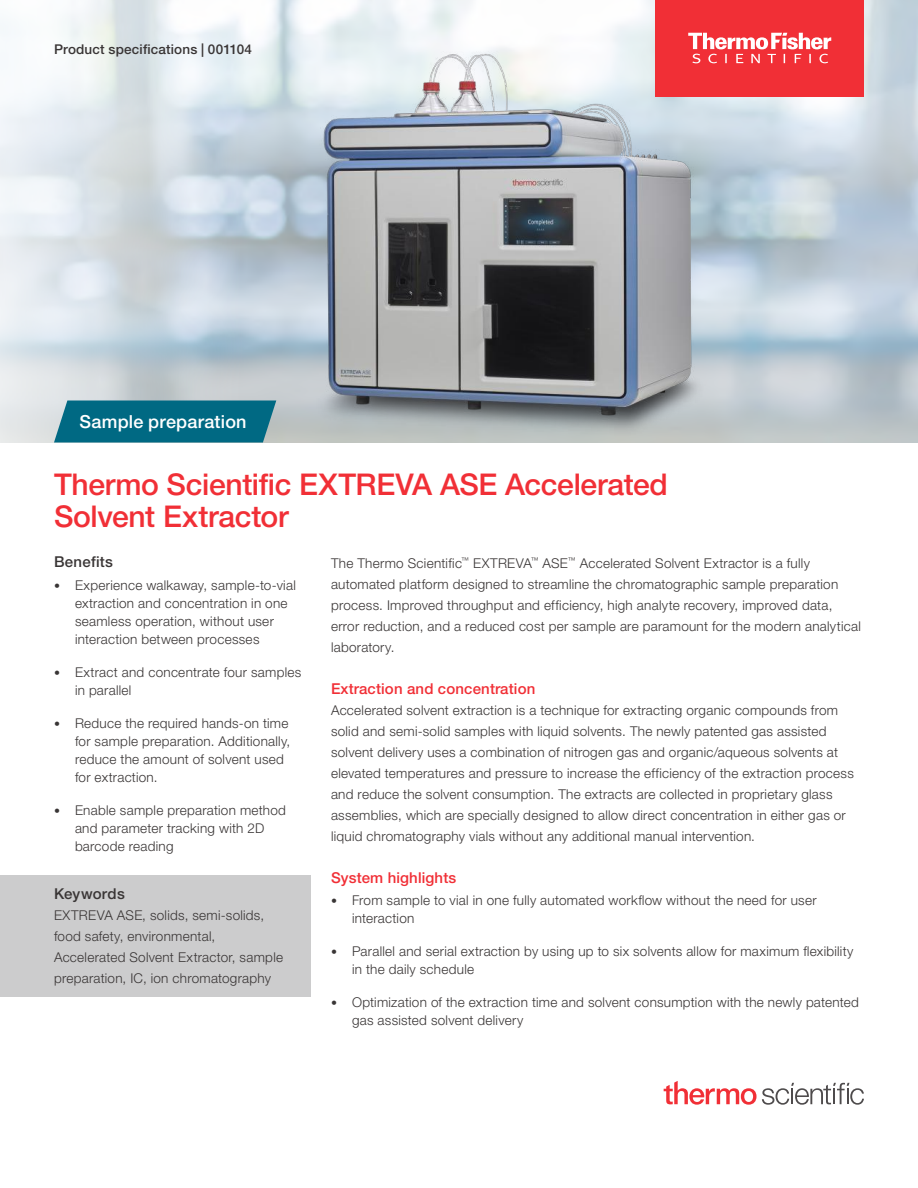
<style>
.page{position:relative;width:918px;height:1188px;background:#fff}
.page>*{position:absolute;margin:0;border:0;box-sizing:border-box;transform-origin:0 0}
.t1{font:500 30px/31.5px "Helvetica Neue LTW1 G";letter-spacing:-.01em;color:#f12f36}
.t2{font:500 18px "Helvetica Neue LTW1 G";letter-spacing:.01em;color:#fff}
.t3{font:500 15px "Helvetica Neue LTW1 G";letter-spacing:.01em;color:#f12f36}
.t4{font:500 15px "Helvetica Neue LTW1 G";letter-spacing:.02em;color:#393535}
.t5{font:300 13.5px/21px "Helvetica Neue LTW1 G";letter-spacing:.02em;color:#393535}
.t6{font:500 13.5px "Helvetica Neue LTW1 G";letter-spacing:.015em;color:#393535}
.s1{font-size:12px}
</style>
<div class="page">
<img style="left:0;top:0;width:918px;height:442px">
<img style="left:310px;top:28px;width:485px;height:415px">
<div style="left:0;top:875px;width:310px;height:122px;background:#cccccd"></div>
<svg style="left:54px;top:400px;width:222px;height:42px;background:#0e7088"></svg>
<div style="left:656px;top:0;width:208px;height:96px;background:#f12f36"></div>
<svg style="left:688px;top:33px;width:143px;height:30px"></svg>
<svg style="left:664px;top:1081px;width:200px;height:24px"></svg>
<p class="t6" style="left:54px;top:41px;width:199px">Product specifications | 001104</p>
<h2 class="t2" style="left:80px;top:411px;width:168px">Sample preparation</h2>
<h1 class="t1" style="left:54px;top:469px;width:615px">Thermo Scientific EXTREVA ASE Accelerated<br>Solvent Extractor</h1>
<p class="t4" style="left:54px;top:553px;width:61px">Benefits</p>
<p class="t5" style="left:75px;top:576px;width:222px;line-height:18px;text-indent:-21px"><span class="s1">•</span> Experience walkaway, sample-to-vial extraction and concentration in one seamless operation, without user interaction between processes</p>
<p class="t5" style="left:75px;top:663px;width:228px;line-height:18px;text-indent:-21px"><span class="s1">•</span> Extract and concentrate four samples in parallel</p>
<p class="t5" style="left:75px;top:714px;width:217px;line-height:18px;text-indent:-21px"><span class="s1">•</span> Reduce the required hands-on time for sample preparation. Additionally, reduce the amount of solvent used for extraction.</p>
<p class="t5" style="left:75px;top:801px;width:212px;line-height:18px;text-indent:-21px"><span class="s1">•</span> Enable sample preparation method and parameter tracking with 2D barcode reading</p>
<p class="t4" style="left:54px;top:885px;width:72px">Keywords</p>
<p class="t5" style="left:54px;top:905px;width:231px">EXTREVA ASE, solids, semi-solids, food safety, environmental, Accelerated Solvent Extractor, sample preparation, IC, ion chromatography</p>
<p class="t5" style="left:331px;top:552px;width:531px">The Thermo Scientific<sup>™</sup> EXTREVA<sup>™</sup> ASE<sup>™</sup> Accelerated Solvent Extractor is a fully automated platform designed to streamline the chromatographic sample preparation process. Improved throughput and efficiency, high analyte recovery, improved data, error reduction, and a reduced cost per sample are paramount for the modern analytical laboratory.</p>
<p class="t3" style="left:331px;top:679px;width:206px">Extraction and concentration</p>
<p class="t5" style="left:331px;top:699px;width:524px">Accelerated solvent extraction is a technique for extracting organic compounds from solid and semi-solid samples with liquid solvents. The newly patented gas assisted solvent delivery uses a combination of nitrogen gas and organic/aqueous solvents at elevated temperatures and pressure to increase the efficiency of the extraction process and reduce the solvent consumption. The extracts are collected in proprietary glass assemblies, which are specially designed to allow direct concentration in either gas or liquid chromatography vials without any additional manual intervention.</p>
<p class="t3" style="left:331px;top:868px;width:127px">System highlights</p>
<p class="t5" style="left:352px;top:891px;width:466px;line-height:18px;text-indent:-21px"><span class="s1">•</span> From sample to vial in one fully automated workflow without the need for user interaction</p>
<p class="t5" style="left:352px;top:942px;width:503px;line-height:18px;text-indent:-21px"><span class="s1">•</span> Parallel and serial extraction by using up to six solvents allow for maximum flexibility in the daily schedule</p>
<p class="t5" style="left:352px;top:993px;width:508px;line-height:18px;text-indent:-21px"><span class="s1">•</span> Optimization of the extraction time and solvent consumption with the newly patented gas assisted solvent delivery</p>
</div>
